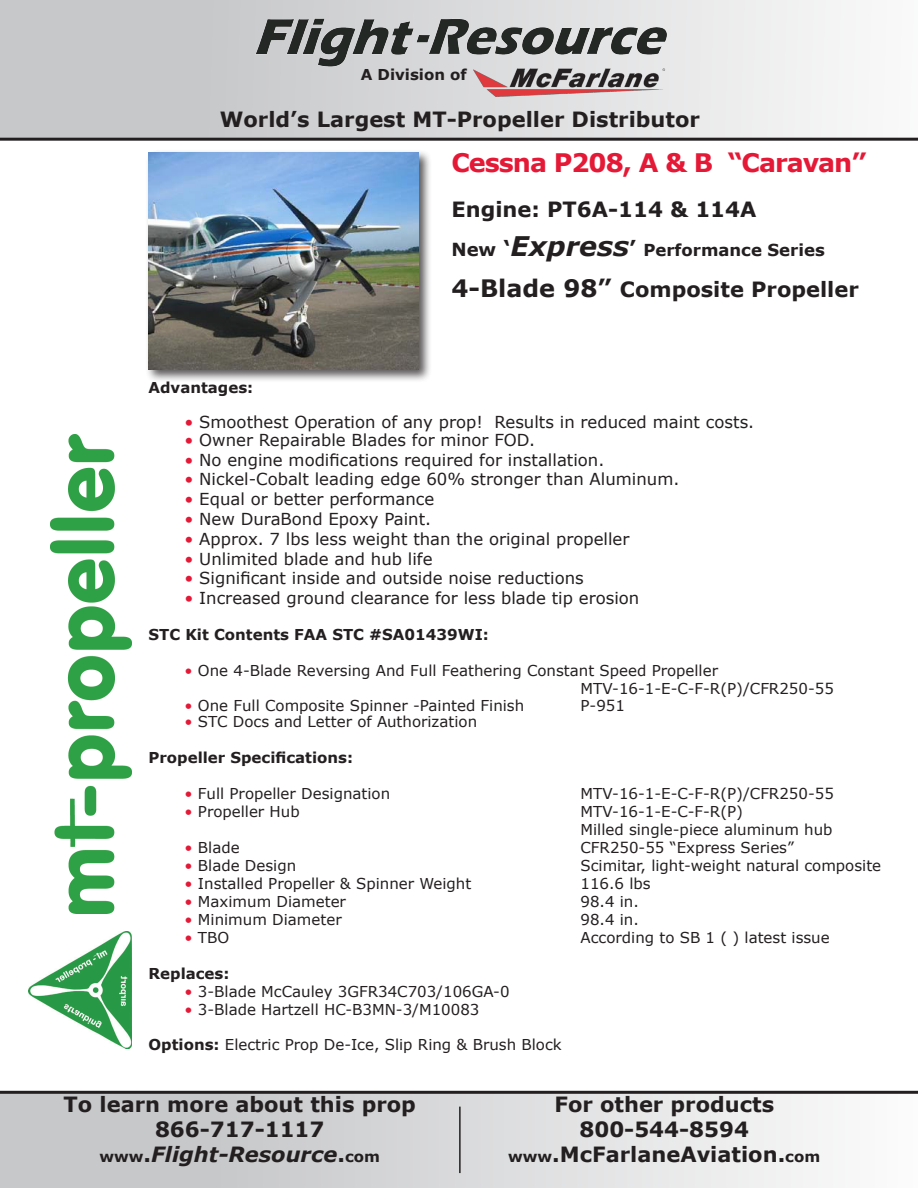
<style>
.page{position:relative;width:918px;height:1188px;background:#fff}
.page>*{position:absolute;margin:0;border:0;box-sizing:border-box;transform-origin:0 0}
.Heading{font:700 25.5px "Verdana";letter-spacing:-.04em;color:#e51836}
.Heading-2{font:700 21px/25.2px "Verdana";color:#231f20;text-align:center}
.t1{font:italic 700 21px "Verdana";color:#231f20}
.Paragraph{font:16.5px "Verdana";color:#231f20}
.Heading-3{font:700 16.5px "Verdana";color:#231f20}
.Paragraph-2{font:15px "Verdana";color:#231f20}
.Paragraph-3{font:700 15px "Verdana";color:#231f20}
.Heading-4{font:700 15px "Verdana";color:#231f20}
.s1{font-size:18px}
.s2{font-size:21px}
.s3{font-style:italic;font-size:27px}
.s4{font-size:24px}
.s5{color:#e51836}
.s6{font-weight:700}
.s7{font-style:normal;font-size:15px}
.s8{font-style:normal}
.s9{font-size:15px}
</style>
<div class="page">
<img style="left:51px;top:434px;width:81px;height:479px">
<img style="left:28px;top:931px;width:104px;height:118px">
<div style="left:0;top:1093px;width:918px;height:95px;background:linear-gradient(to right,#bdbfc1,#f9f9f9)"></div>
<hr style="left:0;top:1091px;width:918px;height:3px;background:#231f20">
<div style="left:0;top:0;width:918px;height:138px;background:linear-gradient(to right,#bebfc2,#f7f7f8)"></div>
<img style="left:473px;top:67px;width:193px;height:32px">
<img style="left:253px;top:18px;width:413px;height:49px">
<hr style="left:0;top:138px;width:918px;height:3px;background:#231f20">
<hr style="left:459px;top:1107px;width:2px;height:66px;background:#231f20">
<div style="left:145px;top:149px;width:287px;height:233px;background:#231f20;opacity:.75"></div>
<img style="left:148px;top:153px;width:270px;height:216px">
<p class="Paragraph-3" style="left:361px;top:64px;width:108px">A Division of</p>
<p class="Heading-2" style="left:220px;top:107px;width:482px">World’s Largest MT-Propeller Distributor</p>
<p class="Heading" style="left:451px;top:145px;width:416px">Cessna P208, A &amp; B “Caravan”</p>
<p class="Heading-2" style="left:451px;top:196px;width:307px">Engine: PT6A-114 &amp; 114A</p>
<p class="Heading-3" style="left:451px;top:238px;width:375px"><span class="s1">New</span> <span class="s2">‘</span><span class="s3">Express</span><span class="s2">’</span> Performance Series</p>
<p class="Heading-2" style="left:451px;top:276px;width:409px"><span class="s4">4-Blade 98”</span> Composite Propeller</p>
<p class="Heading-4" style="left:148px;top:377px;width:106px">Advantages:</p>
<p class="Paragraph" style="left:184px;top:411px;width:571px"><span class="s5">•</span> Smoothest Operation of any prop! Results in reduced maint costs.</p>
<p class="Paragraph" style="left:184px;top:429px;width:352px"><span class="s5">•</span> Owner Repairable Blades for minor FOD.</p>
<p class="Paragraph" style="left:184px;top:448px;width:421px"><span class="s5">•</span> No engine modifications required for installation.</p>
<p class="Paragraph" style="left:184px;top:468px;width:496px"><span class="s5">•</span> Nickel-Cobalt leading edge 60% stronger than Aluminum.</p>
<p class="Paragraph" style="left:184px;top:488px;width:251px"><span class="s5">•</span> Equal or better performance</p>
<p class="Paragraph" style="left:184px;top:508px;width:248px"><span class="s5">•</span> New DuraBond Epoxy Paint.</p>
<p class="Paragraph" style="left:184px;top:528px;width:447px"><span class="s5">•</span> Approx. 7 lbs less weight than the original propeller</p>
<p class="Paragraph" style="left:184px;top:547px;width:250px"><span class="s5">•</span> Unlimited blade and hub life</p>
<p class="Paragraph" style="left:184px;top:567px;width:401px"><span class="s5">•</span> Significant inside and outside noise reductions</p>
<p class="Paragraph" style="left:184px;top:587px;width:456px"><span class="s5">•</span> Increased ground clearance for less blade tip erosion</p>
<p class="Paragraph-3" style="left:148px;top:624px;width:342px">STC Kit Contents FAA STC #SA01439WI:</p>
<p class="Paragraph-2" style="left:184px;top:661px;width:535px"><span class="s5">•</span> One 4-Blade Reversing And Full Feathering Constant Speed Propeller</p>
<p class="Paragraph-2" style="left:580px;top:679px;width:255px">MTV-16-1-E-C-F-R(P)/CFR250-55</p>
<p class="Paragraph-2" style="left:184px;top:695px;width:341px"><span class="s5">•</span> One Full Composite Spinner -Painted Finish</p>
<p class="Paragraph-2" style="left:581px;top:695px;width:46px">P-951</p>
<p class="Paragraph-2" style="left:184px;top:712px;width:294px"><span class="s5">•</span> STC Docs and Letter of Authorization</p>
<p class="Paragraph-3" style="left:148px;top:747px;width:206px">Propeller Specifications:</p>
<p class="Paragraph-2" style="left:184px;top:784px;width:207px"><span class="s5">•</span> Full Propeller Designation</p>
<p class="Paragraph-2" style="left:581px;top:784px;width:255px">MTV-16-1-E-C-F-R(P)/CFR250-55</p>
<p class="Paragraph-2" style="left:184px;top:802px;width:117px"><span class="s5">•</span> Propeller Hub</p>
<p class="Paragraph-2" style="left:581px;top:802px;width:164px">MTV-16-1-E-C-F-R(P)</p>
<p class="Paragraph-2" style="left:580px;top:820px;width:254px">Milled single-piece aluminum hub</p>
<p class="Paragraph-2" style="left:184px;top:838px;width:57px"><span class="s5">•</span> Blade</p>
<p class="Paragraph-2" style="left:581px;top:838px;width:215px">CFR250-55 “Express Series”</p>
<p class="Paragraph-2" style="left:184px;top:856px;width:113px"><span class="s5">•</span> Blade Design</p>
<p class="Paragraph-2" style="left:581px;top:856px;width:302px">Scimitar, light-weight natural composite</p>
<p class="Paragraph-2" style="left:184px;top:874px;width:288px"><span class="s5">•</span> Installed Propeller &amp; Spinner Weight</p>
<p class="Paragraph-2" style="left:581px;top:874px;width:72px">116.6 lbs</p>
<p class="Paragraph-2" style="left:184px;top:892px;width:163px"><span class="s5">•</span> Maximum Diameter</p>
<p class="Paragraph-2" style="left:581px;top:892px;width:60px">98.4 in.</p>
<p class="Paragraph-2" style="left:184px;top:910px;width:159px"><span class="s5">•</span> Minimum Diameter</p>
<p class="Paragraph-2" style="left:581px;top:910px;width:60px">98.4 in.</p>
<p class="Paragraph-2" style="left:184px;top:928px;width:46px"><span class="s5">•</span> TBO</p>
<p class="Paragraph-2" style="left:581px;top:928px;width:251px">According to SB 1 ( ) latest issue</p>
<p class="Paragraph-3" style="left:148px;top:963px;width:83px">Replaces:</p>
<p class="Paragraph-2" style="left:184px;top:982px;width:327px"><span class="s5">•</span> 3-Blade McCauley 3GFR34C703/106GA-0</p>
<p class="Paragraph-2" style="left:184px;top:1000px;width:296px"><span class="s5">•</span> 3-Blade Hartzell HC-B3MN-3/M10083</p>
<p class="Paragraph-2" style="left:148px;top:1034px;width:415px"><span class="s6">Options:</span> Electric Prop De-Ice, Slip Ring &amp; Brush Block</p>
<p class="Heading-2" style="left:64px;top:1091px;width:354px">To learn more about this prop</p>
<p class="Heading-2" style="left:155px;top:1116px;width:171px">866-717-1117</p>
<p class="t1" style="left:100px;top:1140px;width:282px"><span class="s7">www</span><span class="s8">.</span>Flight-Resource<span class="s8">.</span><span class="s7">com</span></p>
<p class="Heading-2" style="left:508px;top:1091px;width:314px">For other products<br>800-544-8594 <span class="s9">www</span>.McFarlaneAviation.<span class="s9">com</span></p>
</div>
